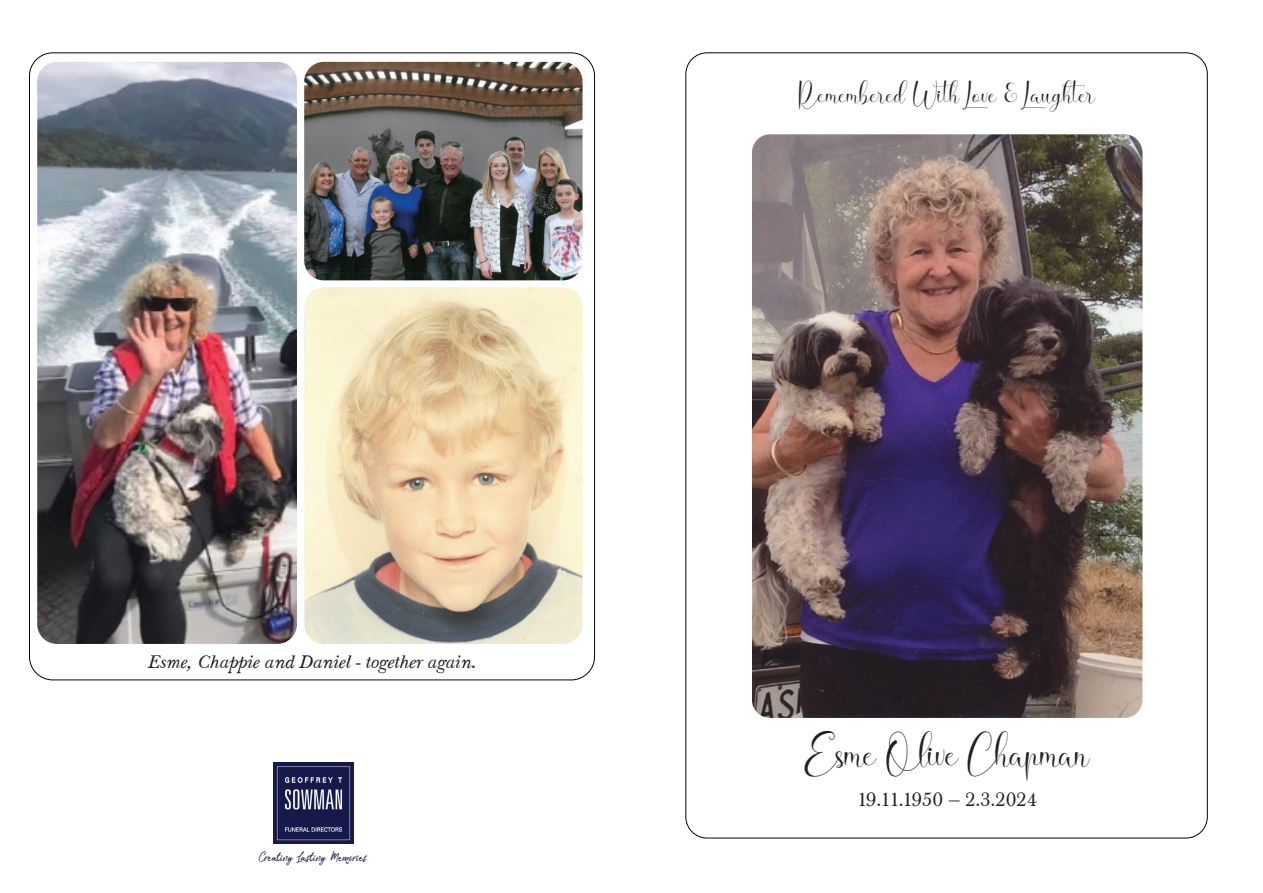
<style>
.page{position:relative;width:1263px;height:893px;background:#fff}
.page>*{position:absolute;margin:0;border:0;box-sizing:border-box;transform-origin:0 0}
.t1{font:46.5px "Hello Daisy";letter-spacing:-.02em;color:#231f20}
.t2{font:30px "Hello Daisy";color:#231f20}
.t3{font:italic 19.65px "New Baskerville";color:#231f20}
.t4{font:19.5px "Baskerville BE";letter-spacing:.02em;color:#231f20}
.t5{font:10.5px "Take Easy DEMO";color:#18194b}
</style>
<div class="page">
<img style="left:273px;top:762px;width:80px;height:81px">
<img style="left:752px;top:134px;width:390px;height:584px">
<img style="left:304px;top:62px;width:278px;height:218px">
<img style="left:37px;top:62px;width:260px;height:582px">
<img style="left:304px;top:287px;width:278px;height:357px">
<p class="t3" style="left:148px;top:650px;width:330px">Esme, Chappie and Daniel - together again.</p>
<p class="t5" style="left:260px;top:847px;width:109px">Creating Lasting Memories</p>
<h2 class="t2" style="left:798px;top:75px;width:299px">Remembered WithLove &amp; Laughter</h2>
<h1 class="t1" style="left:805px;top:721px;width:286px">Esme Olive Chapman</h1>
<p class="t4" style="left:857px;top:788px;width:182px">19.11.1950 — 2.3.2024</p>
</div>
